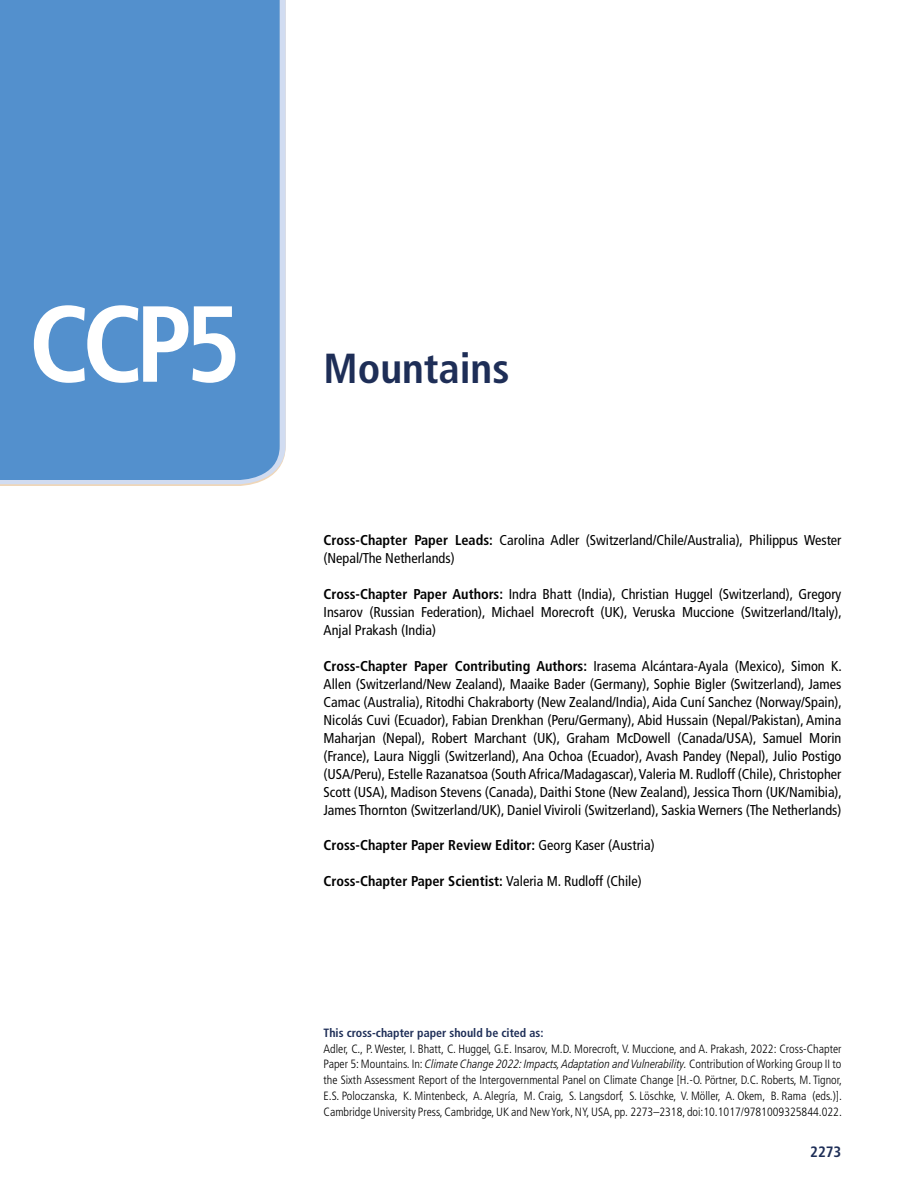
<style>
.page{position:relative;width:918px;height:1188px;background:#fff}
.page>*{position:absolute;margin:0;border:0;box-sizing:border-box;transform-origin:0 0}
.t1{font:700 condensed 108px "Frutiger LT Pro";letter-spacing:-.06em;color:#fff}
.t2{font:700 condensed 42px "Frutiger LT Pro";color:#1e2e57}
.t3{font:700 condensed 15px "Frutiger LT Pro";color:#1e2e57}
.t4{font:condensed 14.25px/18px "Frutiger LT Pro";color:#000;text-align:justify}
.t5{font:700 condensed 14.25px "Frutiger LT Pro";color:#000}
.t6{font:300 condensed 12px/15.8px "Frutiger LT Pro";color:#000;text-align:justify}
.t7{font:700 condensed 12px "Frutiger LT Pro";color:#1e2e57}
.s1{font-weight:700}
.s2{font-weight:400}
.s3{font-style:italic}
</style>
<div class="page">
<svg style="left:0;top:0;width:286px;height:486px;background:#d7ddeb"></svg>
<div style="left:0;top:0;width:280px;height:480px;background:#5390cd"></div>
<h1 class="t1" style="left:29px;top:280px;width:214px">CCP5</h1>
<h1 class="t1" style="left:43px;top:280px;width:200px">SPM</h1>
<h2 class="t2" style="left:324px;top:343px;width:187px">Mountains</h2>
<p class="t4" style="left:324px;top:531px;width:519px"><span class="s1">Cross-Chapter Paper Leads:</span> Carolina Adler (Switzerland/Chile/Australia), Philippus Wester (Nepal/The Netherlands)</p>
<p class="t4" style="left:324px;top:585px;width:520px"><span class="s1">Cross-Chapter Paper Authors:</span> Indra Bhatt (India), Christian Huggel (Switzerland), Gregory Insarov (Russian Federation), Michael Morecroft (UK), Veruska Muccione (Switzerland/Italy), Anjal Prakash (India)</p>
<p class="t4" style="left:324px;top:657px;width:520px"><span class="s1">Cross-Chapter Paper Contributing Authors:</span> Irasema Alcántara-Ayala (Mexico), Simon K.<br>Allen (Switzerland/New Zealand), Maaike Bader (Germany), Sophie Bigler (Switzerland), James Camac (Australia), Ritodhi Chakraborty (New Zealand/India), Aida Cuní Sanchez (Norway/Spain), Nicolás Cuvi (Ecuador), Fabian Drenkhan (Peru/Germany), Abid Hussain (Nepal/Pakistan), Amina Maharjan (Nepal), Robert Marchant (UK), Graham McDowell (Canada/USA), Samuel Morin (France), Laura Niggli (Switzerland), Ana Ochoa (Ecuador), Avash Pandey (Nepal), Julio Postigo (USA/Peru), Estelle Razanatsoa (South Africa/Madagascar), Valeria M. Rudloff (Chile), Christopher Scott (USA), Madison Stevens (Canada), Daithi Stone (New Zealand), Jessica Thorn (UK/Namibia), James Thornton (Switzerland/UK), Daniel Viviroli (Switzerland), Saskia Werners (The Netherlands)</p>
<p class="t5" style="left:324px;top:837px;width:333px">Cross-Chapter Paper Review Editor: <span class="s2">Georg Kaser (Austria)</span></p>
<p class="t5" style="left:324px;top:873px;width:320px">Cross-Chapter Paper Scientist: <span class="s2">Valeria M. Rudloff (Chile)</span></p>
<p class="t7" style="left:324px;top:1026px;width:221px">This cross-chapter paper should be cited as:</p>
<p class="t6" style="left:324px;top:1041px;width:520px">Adler, C., P.Wester, I. Bhatt, C. Huggel, G.E. Insarov, M.D. Morecroft, V. Muccione, and A. Prakash, 2022: Cross-Chapter Paper 5: Mountains. In: <span class="s3">Climate Change 2022: Impacts, Adaptation and Vulnerability.</span> Contribution of Working Group II to the Sixth Assessment Report of the Intergovernmental Panel on Climate Change [H.-O. Pörtner, D.C. Roberts, M. Tignor, E.S. Poloczanska, K. Mintenbeck, A. Alegría, M. Craig, S. Langsdorf, S. Löschke, V. Möller, A. Okem, B. Rama (eds.)].<br>Cambridge University Press, Cambridge, UK and New York, NY, USA, pp. 2273–2318, doi:10.1017/9781009325844.022.</p>
<p class="t3" style="left:810px;top:1143px;width:33px">2273</p>
</div>
